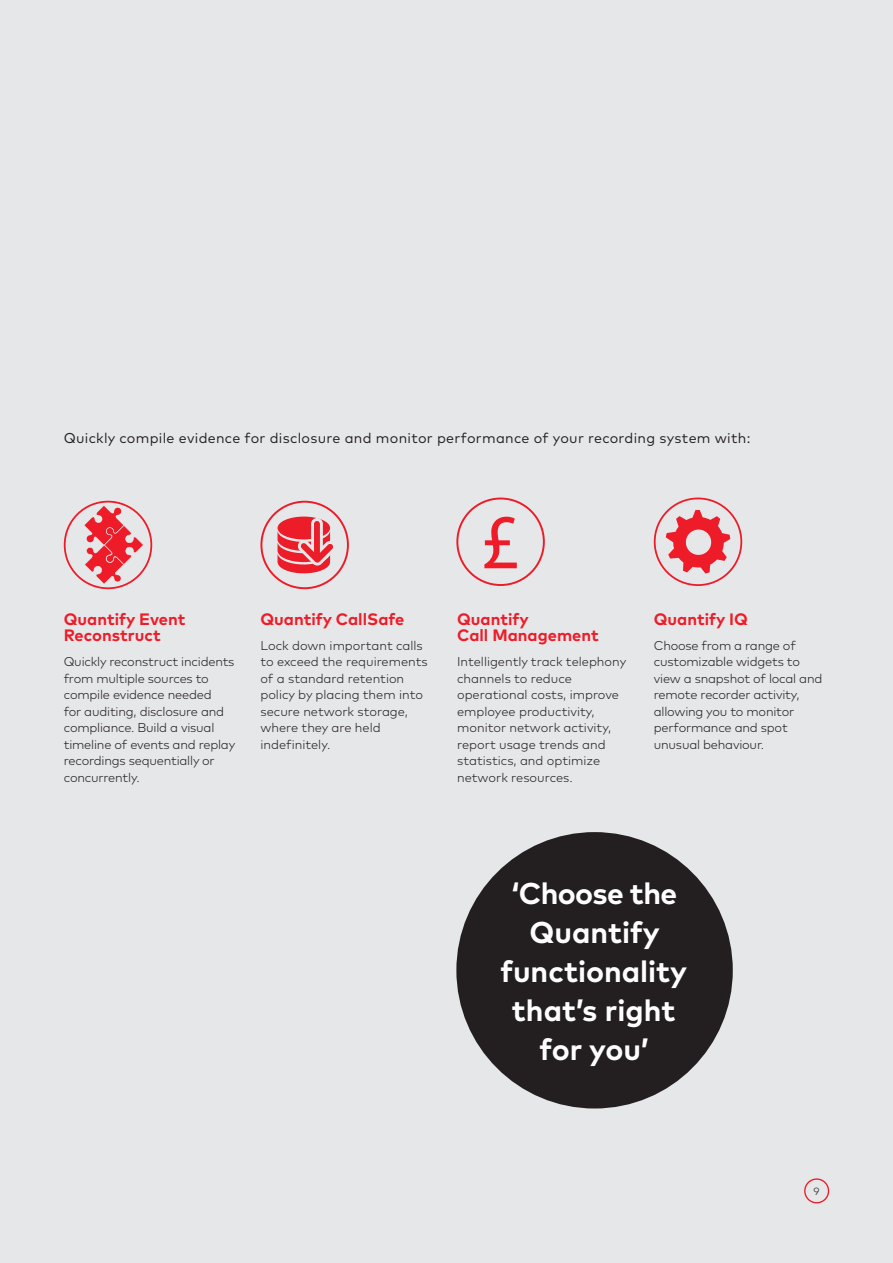
<style>
.page{position:relative;width:893px;height:1263px;background:#e6e7e9}
.page>*{position:absolute;margin:0;border:0;box-sizing:border-box;transform-origin:0 0}
.t1{font:700 30px "Mark OT";color:#fff}
.t2{font:700 30px "Mark OT";letter-spacing:-.02em;color:#fff}
.t3{font:700 16.5px/16.5px "Mark OT";color:#ee1c28}
.t4{font:14.25px "Mark OT";letter-spacing:.02em;color:#231f20}
.t5{font:300 12.75px/16.5px "Mark OT";letter-spacing:-.015em;color:#231f20}
.t6{font:300 10.5px "Mark OT";color:#231f20}
</style>
<div class="page">
<div style="left:64px;top:501px;width:88px;height:88px;border:2px solid #ee1c28;border-radius:50%"></div>
<svg style="left:84px;top:506px;width:60px;height:78px"></svg>
<div style="left:804px;top:1178px;width:25px;height:25px;border:1px solid #ee1c28;border-radius:50%"></div>
<div style="left:654px;top:497px;width:88px;height:89px;border:2px solid #ee1c28;border-radius:50%"></div>
<svg style="left:666px;top:510px;width:64px;height:63px"></svg>
<div style="left:456px;top:497px;width:89px;height:89px;border:2px solid #ee1c28;border-radius:50%"></div>
<svg style="left:484px;top:517px;width:33px;height:51px"></svg>
<div style="left:260px;top:501px;width:89px;height:88px;border:2px solid #ee1c28;border-radius:50%"></div>
<svg style="left:278px;top:516px;width:61px;height:57px"></svg>
<div style="left:456px;top:832px;width:277px;height:276px;background:#231f20;border-radius:50%"></div>
<p class="t4" style="left:64px;top:429px;width:688px">Quickly compile evidence for disclosure and monitor performance of your recording system with:</p>
<p class="t3" style="left:64px;top:610px;width:123px">Quantify Event<br>Reconstruct</p>
<p class="t5" style="left:64px;top:653px;width:173px">Quickly reconstruct incidents from multiple sources to compile evidence needed<br>for auditing, disclosure and compliance. Build a visual timeline of events and replay recordings sequentially or concurrently.</p>
<p class="t3" style="left:260px;top:610px;width:145px">Quantify CallSafe</p>
<p class="t5" style="left:260px;top:637px;width:169px">Lock down important calls to exceed the requirements of a standard retention policy by placing them into secure network storage, where they are held indefinitely.</p>
<p class="t3" style="left:457px;top:610px;width:143px">Quantify<br>Call Management</p>
<p class="t5" style="left:457px;top:653px;width:171px">Intelligently track telephony channels to reduce operational costs, improve employee productivity, monitor network activity, report usage trends and statistics, and optimize network resources.</p>
<p class="t3" style="left:654px;top:610px;width:96px">Quantify IQ</p>
<p class="t5" style="left:654px;top:637px;width:170px">Choose from a range of customizable widgets to view a snapshot of local and remote recorder activity, allowing you to monitor performance and spot unusual behaviour.</p>
<p class="t2" style="left:512px;top:874px;width:167px">‘Choose the</p>
<p class="t1" style="left:529px;top:913px;width:132px">Quantify</p>
<p class="t1" style="left:501px;top:952px;width:188px">functionality</p>
<p class="t1" style="left:512px;top:991px;width:165px">that’s right</p>
<p class="t1" style="left:540px;top:1030px;width:111px">for you’</p>
<p class="t6" style="left:813px;top:1185px;width:8px">9</p>
</div>
